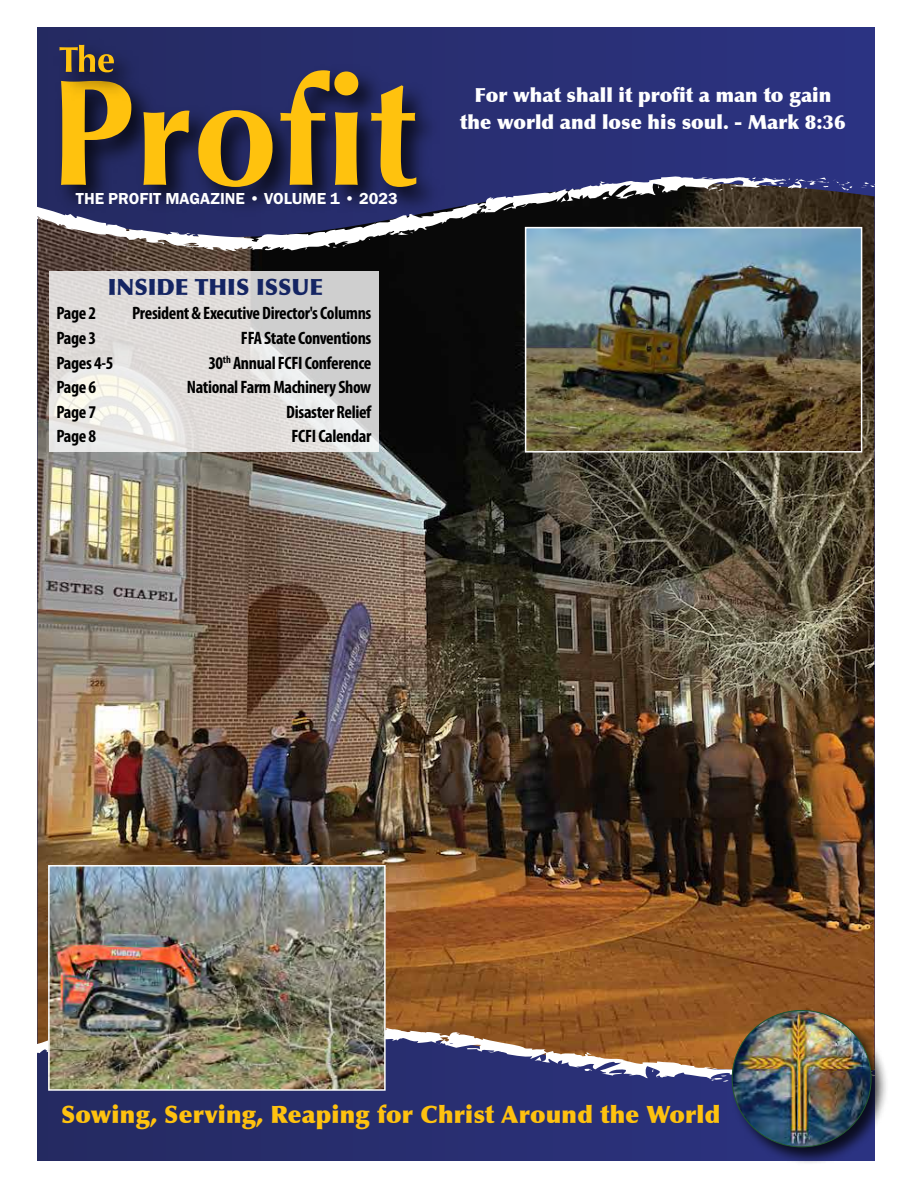
<style>
.page{position:relative;width:918px;height:1188px;background:#fff}
.page>*{position:absolute;margin:0;border:0;box-sizing:border-box;transform-origin:0 0}
.t1{font:900 24px "Optima";letter-spacing:.01em;color:#ffc20f}
.t2{font:900 22.5px "Optima";color:#152563}
.t3{font:900 19.5px/27px "Optima";color:#fff;text-align:center}
.t4{font:700 condensed 18px "Myriad Pro";letter-spacing:-.02em;color:#000}
.t5{font:16.5px "Franklin Gothic URW Dem";color:#fff}
</style>
<div class="page">
<div style="left:38px;top:27px;width:836px;height:1134px;background:linear-gradient(to right,#252a61,#2c3382)"></div>
<img style="left:49px;top:58px;width:400px;height:117px">
<svg style="left:61px;top:106px;width:70px;height:69px;background:#8b6e27"></svg>
<svg style="left:143px;top:111px;width:47px;height:64px;background:#997824"></svg>
<svg style="left:198px;top:110px;width:75px;height:65px;background:#97782a"></svg>
<svg style="left:280px;top:70px;width:78px;height:105px;background:#8b6f30"></svg>
<svg style="left:371px;top:85px;width:45px;height:90px;background:#876c30"></svg>
<img style="left:47px;top:33px;width:100px;height:73px">
<svg style="left:59px;top:45px;width:55px;height:27px"></svg>
<img style="left:38px;top:183px;width:836px;height:830px">
<svg style="left:38px;top:1013px;width:666px;height:100px;background:#594b65"></svg>
<svg style="left:437px;top:1039px;width:9px;height:6px"></svg>
<svg style="left:652px;top:1069px;width:7px;height:9px"></svg>
<svg style="left:584px;top:1068px;width:9px;height:4px"></svg>
<svg style="left:861px;top:182px;width:13px;height:6px"></svg>
<svg style="left:38px;top:175px;width:748px;height:76px;background:#4b495d"></svg>
<svg style="left:478px;top:207px;width:6px;height:8px"></svg>
<svg style="left:748px;top:176px;width:105px;height:15px;background:#505384"></svg>
<svg style="left:701px;top:177px;width:24px;height:14px"></svg>
<svg style="left:658px;top:185px;width:7px;height:8px"></svg>
<svg style="left:602px;top:196px;width:8px;height:4px"></svg>
<svg style="left:369px;top:237px;width:4px;height:3px"></svg>
<svg style="left:49px;top:271px;width:329px;height:181px;background:#dfdddb"></svg>
<div style="left:730px;top:1008px;width:159px;height:157px;background:#000;opacity:.75"></div>
<svg style="left:704px;top:1010px;width:170px;height:137px;background:#664d5a"></svg>
<img style="left:732px;top:1010px;width:139px;height:137px">
<img style="left:51px;top:868px;width:332px;height:220px">
<div style="left:48px;top:865px;width:338px;height:226px;border:2px solid #fff"></div>
<img style="left:528px;top:230px;width:331px;height:220px">
<div style="left:525px;top:227px;width:337px;height:226px;border:2px solid #fff"></div>
<p class="t5" style="left:76px;top:189px;width:324px">THE PROFIT MAGAZINE • VOLUME 1 • 2023</p>
<p class="t2" style="left:108px;top:273px;width:217px">INSIDE THIS ISSUE</p>
<p class="t4" style="left:56px;top:302px;width:41px">Page 2</p>
<p class="t4" style="left:132px;top:302px;width:241px">President &amp; Executive Director's Columns</p>
<p class="t4" style="left:56px;top:327px;width:41px">Page 3</p>
<p class="t4" style="left:241px;top:327px;width:132px">FFA State Conventions</p>
<p class="t4" style="left:56px;top:351px;width:58px">Pages 4-5</p>
<p class="t4" style="left:208px;top:351px;width:165px">30<sup>th</sup> Annual FCFI Conference</p>
<p class="t4" style="left:56px;top:376px;width:41px">Page 6</p>
<p class="t4" style="left:187px;top:376px;width:186px">National Farm Machinery Show</p>
<p class="t4" style="left:56px;top:400px;width:41px">Page 7</p>
<p class="t4" style="left:286px;top:400px;width:87px">Disaster Relief</p>
<p class="t4" style="left:56px;top:425px;width:41px">Page 8</p>
<p class="t4" style="left:292px;top:425px;width:81px">FCFI Calendar</p>
<p class="t3" style="left:460px;top:81px;width:387px">For what shall it profit a man to gain the world and lose his soul. - Mark 8:36</p>
<h1 class="t1" style="left:61px;top:1100px;width:661px">Sowing, Serving, Reaping for Christ Around the World</h1>
</div>
